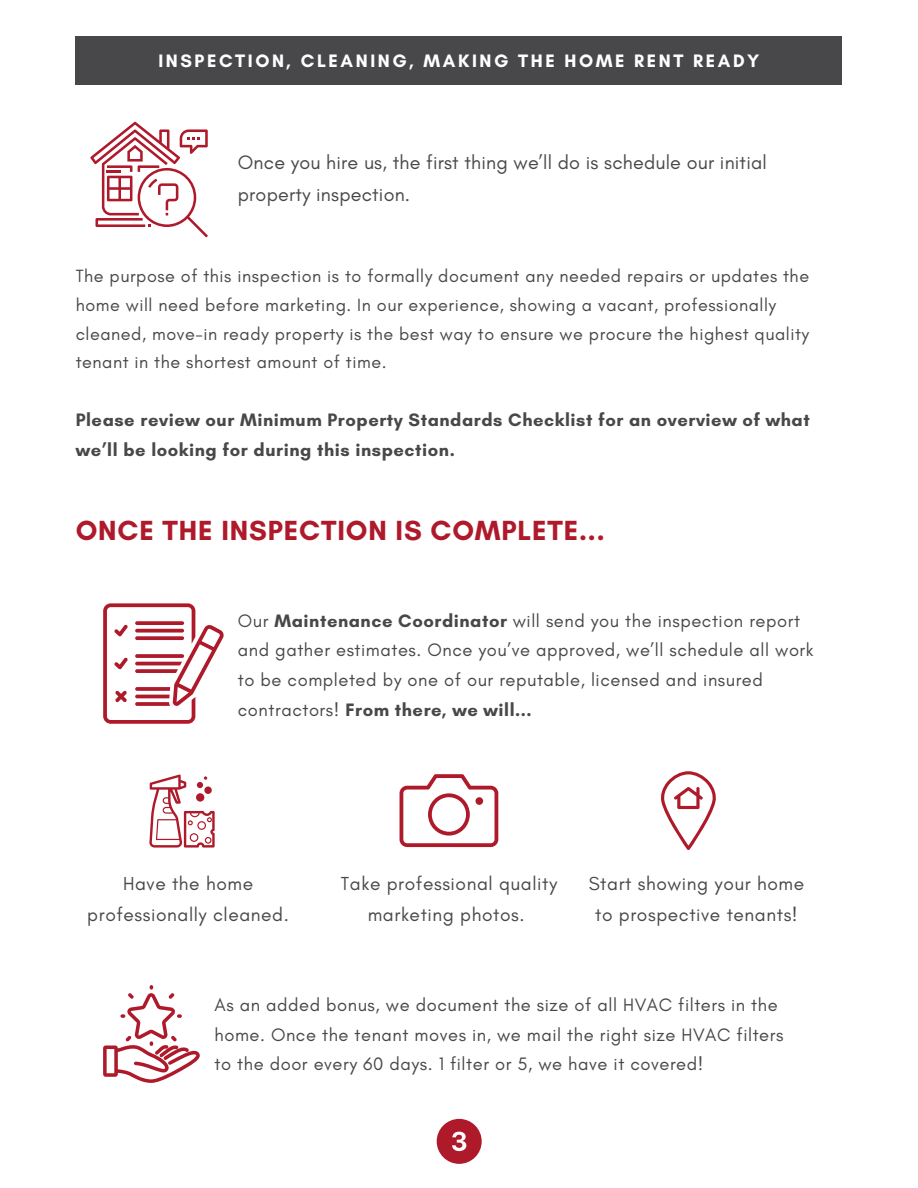
<style>
.page{position:relative;width:918px;height:1188px;background:#fff}
.page>*{position:absolute;margin:0;border:0;box-sizing:border-box;transform-origin:0 0}
.t1{font:700 28.2px "Glacial Indifference";letter-spacing:.03em;color:#af1a2b}
.t2{font:19.8px/31.8px "Glacial Indifference";letter-spacing:.01em;color:#48484a}
.t3{font:19.2px/30.9px "Glacial Indifference";letter-spacing:.03em;color:#48484a;text-align:center}
.t4{font:18.3px/29.7px "Glacial Indifference";letter-spacing:.03em;color:#48484a}
.t5{font:700 18.3px/29.7px "Glacial Indifference";letter-spacing:.03em;color:#48484a}
.t6{font:700 18.3px "Glacial Indifference";letter-spacing:.14em;color:#fff}
.t7{font:18px/28.5px "Glacial Indifference";letter-spacing:.03em;color:#48484a}
.s1{font-weight:700}
</style>
<div class="page">
<div style="left:76px;top:36px;width:766px;height:48px;background:#48484a"></div>
<svg style="left:103px;top:603px;width:121px;height:121px"></svg>
<svg style="left:149px;top:774px;width:66px;height:74px"></svg>
<svg style="left:400px;top:774px;width:98px;height:73px"></svg>
<svg style="left:661px;top:771px;width:55px;height:79px"></svg>
<svg style="left:90px;top:122px;width:118px;height:116px"></svg>
<svg style="left:103px;top:985px;width:97px;height:98px"></svg>
<svg style="left:437px;top:1119px;width:45px;height:45px"></svg>
<p class="t6" style="left:158px;top:49px;width:603px">INSPECTION, CLEANING, MAKING THE HOME RENT READY</p>
<p class="t2" style="left:238px;top:146px;width:530px">Once you hire us, the first thing we’ll do is schedule our initial property inspection.</p>
<p class="t7" style="left:76px;top:262px;width:735px">The purpose of this inspection is to formally document any needed repairs or updates the home will need before marketing. In our experience, showing a vacant, professionally cleaned, move-in ready property is the best way to ensure we procure the highest quality tenant in the shortest amount of time.</p>
<p class="t5" style="left:76px;top:405px;width:736px">Please review our Minimum Property Standards Checklist for an overview of what we’ll be looking for during this inspection.</p>
<h1 class="t1" style="left:76px;top:513px;width:530px">ONCE THE INSPECTION IS COMPLETE...</h1>
<p class="t4" style="left:238px;top:605px;width:577px">Our <span class="s1">Maintenance Coordinator</span> will send you the inspection report and gather estimates. Once you’ve approved, we’ll schedule all work to be completed by one of our reputable, licensed and insured contractors! <span class="s1">From there, we will...</span></p>
<p class="t3" style="left:87px;top:868px;width:203px">Have the home professionally cleaned.</p>
<p class="t3" style="left:341px;top:868px;width:218px">Take professional quality marketing photos.</p>
<p class="t3" style="left:589px;top:868px;width:217px">Start showing your home to prospective tenants!</p>
<p class="t4" style="left:214px;top:990px;width:570px">As an added bonus, we document the size of all HVAC filters in the home. Once the tenant moves in, we mail the right size HVAC filters to the door every 60 days. 1 filter or 5, we have it covered!</p>
</div>
